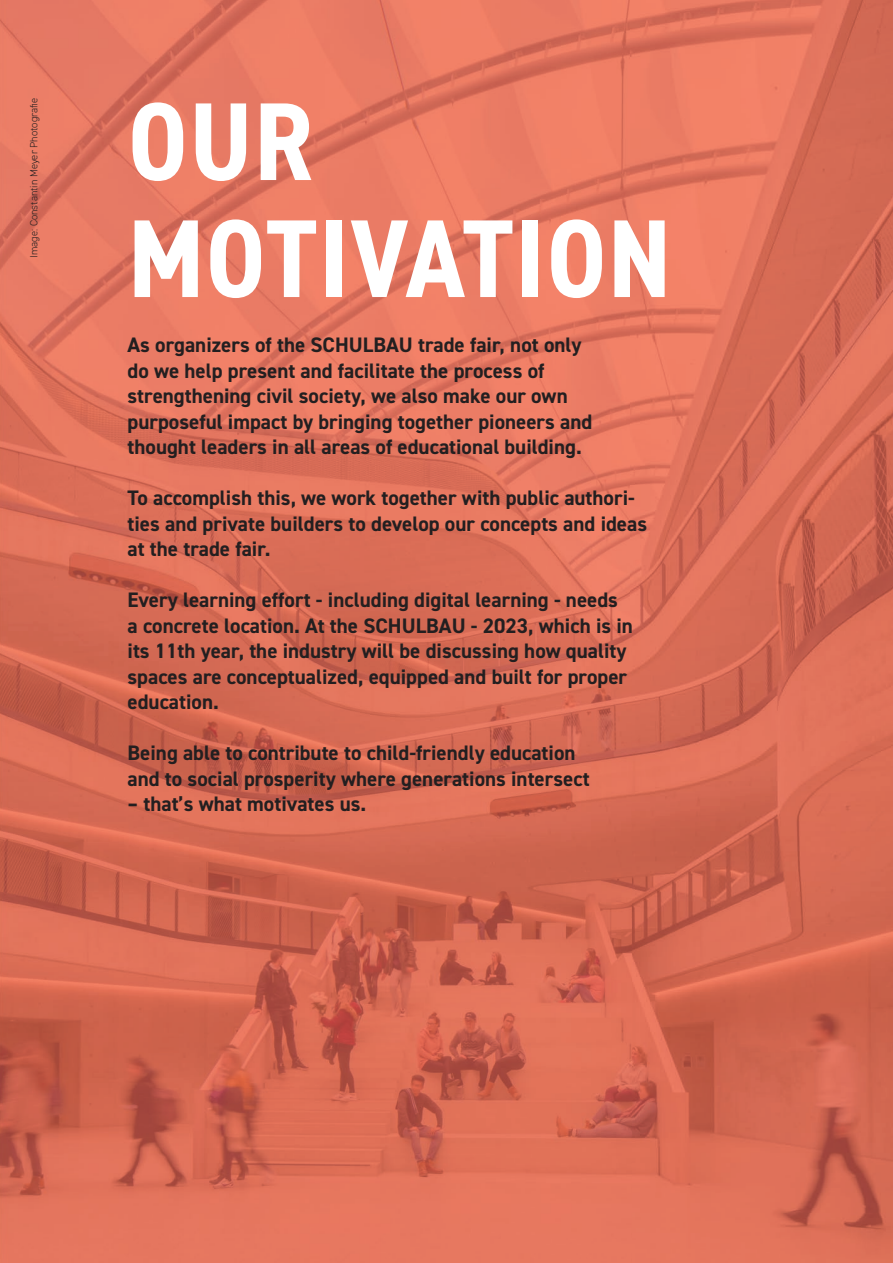
<style>
.page{position:relative;width:893px;height:1263px;background:#fff}
.page>*{position:absolute;margin:0;border:0;box-sizing:border-box;transform-origin:0 0}
.t1{font:700 condensed 111px/117px "DIN2014";letter-spacing:.015em;color:#fff}
.t2{font:700 21px/25.5px "DIN2014";color:#231f20}
.t3{font:300 10.5px "DIN2014";color:#231f20}
</style>
<div class="page">
<img style="left:0;top:0;width:893px;height:1263px">
<p class="t3" style="left:28px;top:258px;width:161px;rotate:-90deg">Image: Constantin Meyer Photografie</p>
<h1 class="t1" style="left:128px;top:82px;width:545px">OUR<br>MOTIVATION</h1>
<p class="t2" style="left:128px;top:332px;width:466px">As organizers of the SCHULBAU trade fair, not only do we help present and facilitate the process of strengthening civil society, we also make our own purposeful impact by bringing together pioneers and thought leaders in all areas of educational building.</p>
<p class="t2" style="left:128px;top:485px;width:521px">To accomplish this, we work together with public authori&shy;ties and private builders to develop our concepts and ideas at the trade fair.</p>
<p class="t2" style="left:128px;top:587px;width:507px">Every learning effort - including digital learning - needs a concrete location. At the SCHULBAU - 2023, which is in its 11th year, the industry will be discussing how quality spaces are conceptualized, equipped and built for proper education.</p>
<p class="t2" style="left:128px;top:740px;width:464px">Being able to contribute to child-friendly education and to social prosperity where generations intersect</p>
<p class="t2" style="left:128px;top:791px;width:240px">– that’s what motivates us.</p>
</div>
